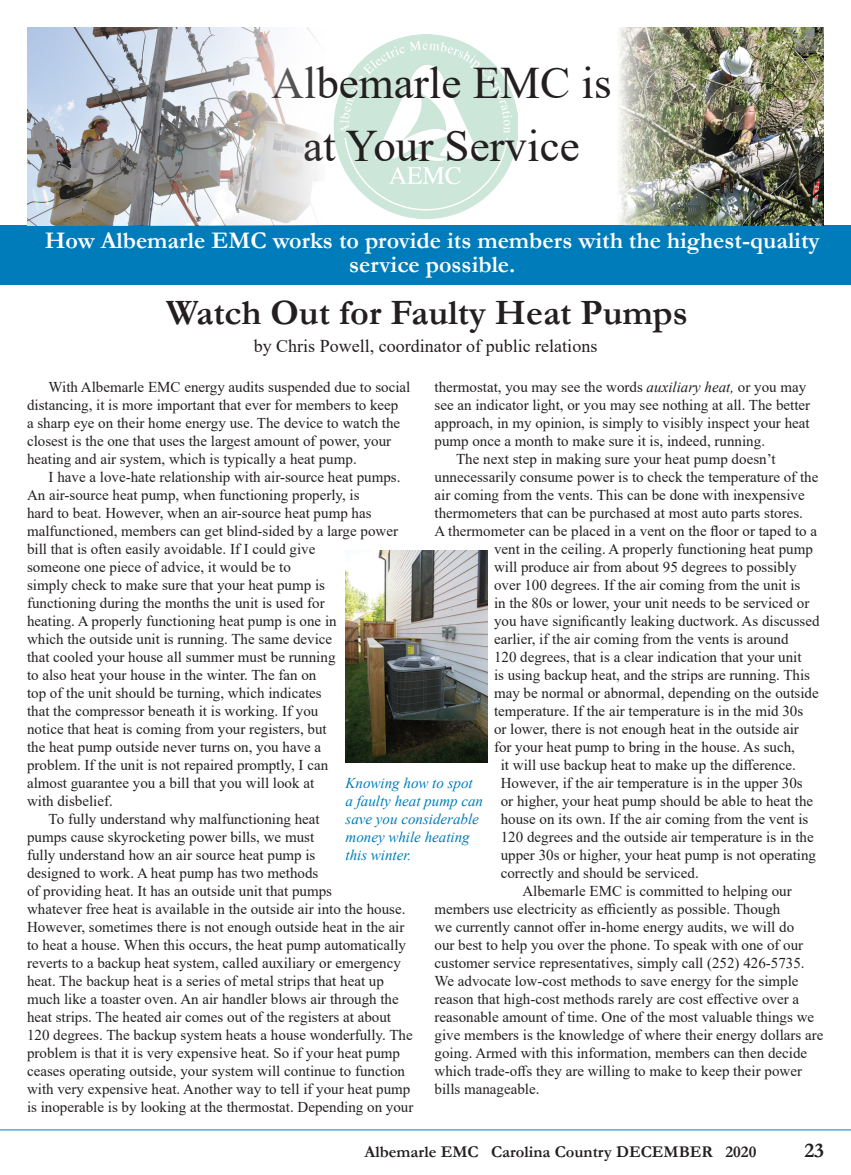
<style>
.page{position:relative;width:851px;height:1175px;background:#fff}
.page>*{position:absolute;margin:0;border:0;box-sizing:border-box;transform-origin:0 0}
.cutlines{font:45px "Times New Roman";color:#231f20}
.Headline{font:700 36px "Garamond";color:#231f20}
.cutlines-2{font:700 24px/24px "Garamond";color:#fff;text-align:center}
.t1{font:700 21px "Garamond";color:#231f20}
.t2{font:18px "Times New Roman";color:#231f20}
.t3{font:700 16.5px "Garamond";color:#231f20}
.paragraph{font:15px/18px "Times New Roman";color:#231f20}
.cutlines-3{font:italic 15px/18px "Times New Roman";color:#007cba}
.s1{font-style:italic}
</style>
<div class="page">
<div style="left:0;top:226px;width:850px;height:59px;background:#007cba"></div>
<img style="left:333px;top:35px;width:184px;height:183px">
<img style="left:616px;top:27px;width:208px;height:199px">
<img style="left:27px;top:27px;width:299px;height:199px">
<hr style="left:0;top:1129px;width:850px;height:1px;background:#007cba">
<img style="left:346px;top:550px;width:141px;height:212px">
<p class="cutlines" style="left:271px;top:51px;width:341px">Albemarle EMC is</p>
<p class="cutlines" style="left:303px;top:114px;width:278px">at Your Service</p>
<p class="cutlines-2" style="left:45px;top:229px;width:776px">How Albemarle EMC works to provide its members with the highest-quality service possible.</p>
<p class="Headline" style="left:166px;top:288px;width:523px">Watch Out for Faulty Heat Pumps</p>
<p class="t2" style="left:254px;top:333px;width:345px">by Chris Powell, coordinator of public relations</p>
<p class="paragraph" style="left:27px;top:377px;width:385px;text-indent:22px">With Albemarle EMC energy audits suspended due to social distancing, it is more important that ever for members to keep<br>a sharp eye on their home energy use. The device to watch the closest is the one that uses the largest amount of power, your heating and air system, which is typically a heat pump.</p>
<p class="paragraph" style="left:27px;top:467px;width:375px;text-indent:22px">I have a love-hate relationship with air-source heat pumps.<br>An air-source heat pump, when functioning properly, is<br>hard to beat. However, when an air-source heat pump has malfunctioned, members can get blind-sided by a large power bill that is often easily avoidable. If I could give<br>someone one piece of advice, it would be to<br>simply check to make sure that your heat pump is<br>functioning during the months the unit is used for<br>heating. A properly functioning heat pump is one in<br>which the outside unit is running. The same device<br>that cooled your house all summer must be running<br>to also heat your house in the winter. The fan on<br>top of the unit should be turning, which indicates<br>that the compressor beneath it is working. If you<br>notice that heat is coming from your registers, but<br>the heat pump outside never turns on, you have a<br>problem. If the unit is not repaired promptly, I can<br>almost guarantee you a bill that you will look at<br>with disbelief.</p>
<p class="paragraph" style="left:27px;top:809px;width:388px;text-indent:22px">To fully understand why malfunctioning heat<br>pumps cause skyrocketing power bills, we must<br>fully understand how an air source heat pump is<br>designed to work. A heat pump has two methods<br>of providing heat. It has an outside unit that pumps<br>whatever free heat is available in the outside air into the house.<br>However, sometimes there is not enough outside heat in the air to heat a house. When this occurs, the heat pump automatically reverts to a backup heat system, called auxiliary or emergency heat. The backup heat is a series of metal strips that heat up much like a toaster oven. An air handler blows air through the heat strips. The heated air comes out of the registers at about 120 degrees. The backup system heats a house wonderfully. The problem is that it is very expensive heat. So if your heat pump ceases operating outside, your system will continue to function with very expensive heat. Another way to tell if your heat pump is inoperable is by looking at the thermostat. Depending on your</p>
<p class="paragraph" style="left:434px;top:377px;width:377px">thermostat, you may see the words <span class="s1">auxiliary heat,</span> or you may see an indicator light, or you may see nothing at all. The better approach, in my opinion, is simply to visibly inspect your heat pump once a month to make sure it is, indeed, running.</p>
<p class="paragraph" style="left:456px;top:449px;width:321px">The next step in making sure your heat pump doesn’t</p>
<p class="paragraph" style="left:434px;top:467px;width:385px">unnecessarily consume power is to check the temperature of the</p>
<p class="paragraph" style="left:434px;top:485px;width:372px">air coming from the vents. This can be done with inexpensive</p>
<p class="paragraph" style="left:434px;top:503px;width:370px">thermometers that can be purchased at most auto parts stores.</p>
<p class="paragraph" style="left:434px;top:521px;width:384px">A thermometer can be placed in a vent on the floor or taped to a</p>
<p class="paragraph" style="left:494px;top:539px;width:320px">vent in the ceiling. A properly functioning heat pump</p>
<p class="paragraph" style="left:494px;top:557px;width:304px">will produce air from about 95 degrees to possibly</p>
<p class="paragraph" style="left:494px;top:575px;width:308px">over 100 degrees. If the air coming from the unit is</p>
<p class="paragraph" style="left:494px;top:593px;width:317px">in the 80s or lower, your unit needs to be serviced or</p>
<p class="paragraph" style="left:494px;top:611px;width:327px">you have significantly leaking ductwork. As discussed</p>
<p class="paragraph" style="left:494px;top:629px;width:296px">earlier, if the air coming from the vents is around</p>
<p class="paragraph" style="left:494px;top:647px;width:309px">120 degrees, that is a clear indication that your unit</p>
<p class="paragraph" style="left:494px;top:665px;width:317px">is using backup heat, and the strips are running. This</p>
<p class="paragraph" style="left:494px;top:683px;width:326px">may be normal or abnormal, depending on the outside</p>
<p class="paragraph" style="left:494px;top:701px;width:311px">temperature. If the air temperature is in the mid 30s</p>
<p class="paragraph" style="left:494px;top:719px;width:306px">or lower, there is not enough heat in the outside air</p>
<p class="paragraph" style="left:494px;top:737px;width:302px">for your heat pump to bring in the house. As such,</p>
<p class="paragraph" style="left:500px;top:755px;width:296px">it will use backup heat to make up the difference.</p>
<p class="paragraph" style="left:500px;top:773px;width:303px">However, if the air temperature is in the upper 30s</p>
<p class="paragraph" style="left:500px;top:791px;width:314px">or higher, your heat pump should be able to heat the</p>
<p class="paragraph" style="left:500px;top:809px;width:309px">house on its own. If the air coming from the vent is</p>
<p class="paragraph" style="left:500px;top:827px;width:314px">120 degrees and the outside air temperature is in the</p>
<p class="paragraph" style="left:500px;top:845px;width:317px">upper 30s or higher, your heat pump is not operating</p>
<p class="paragraph" style="left:500px;top:863px;width:199px">correctly and should be serviced.</p>
<p class="paragraph" style="left:434px;top:881px;width:390px;text-indent:88px">Albemarle EMC is committed to helping our members use electricity as efficiently as possible. Though<br>we currently cannot offer in-home energy audits, we will do<br>our best to help you over the phone. To speak with one of our customer service representatives, simply call (252) 426-5735.<br>We advocate low-cost methods to save energy for the simple reason that high-cost methods rarely are cost effective over a reasonable amount of time. One of the most valuable things we give members is the knowledge of where their energy dollars are going. Armed with this information, members can then decide which trade-offs they are willing to make to keep their power bills manageable.</p>
<p class="cutlines-3" style="left:345px;top:773px;width:139px">Knowing how to spot a faulty heat pump can save you considerable money while heating this winter.</p>
<p class="t3" style="left:364px;top:1141px;width:393px">Albemarle EMC Carolina Country DECEMBER 2020</p>
<p class="t1" style="left:804px;top:1136px;width:21px">23</p>
</div>
